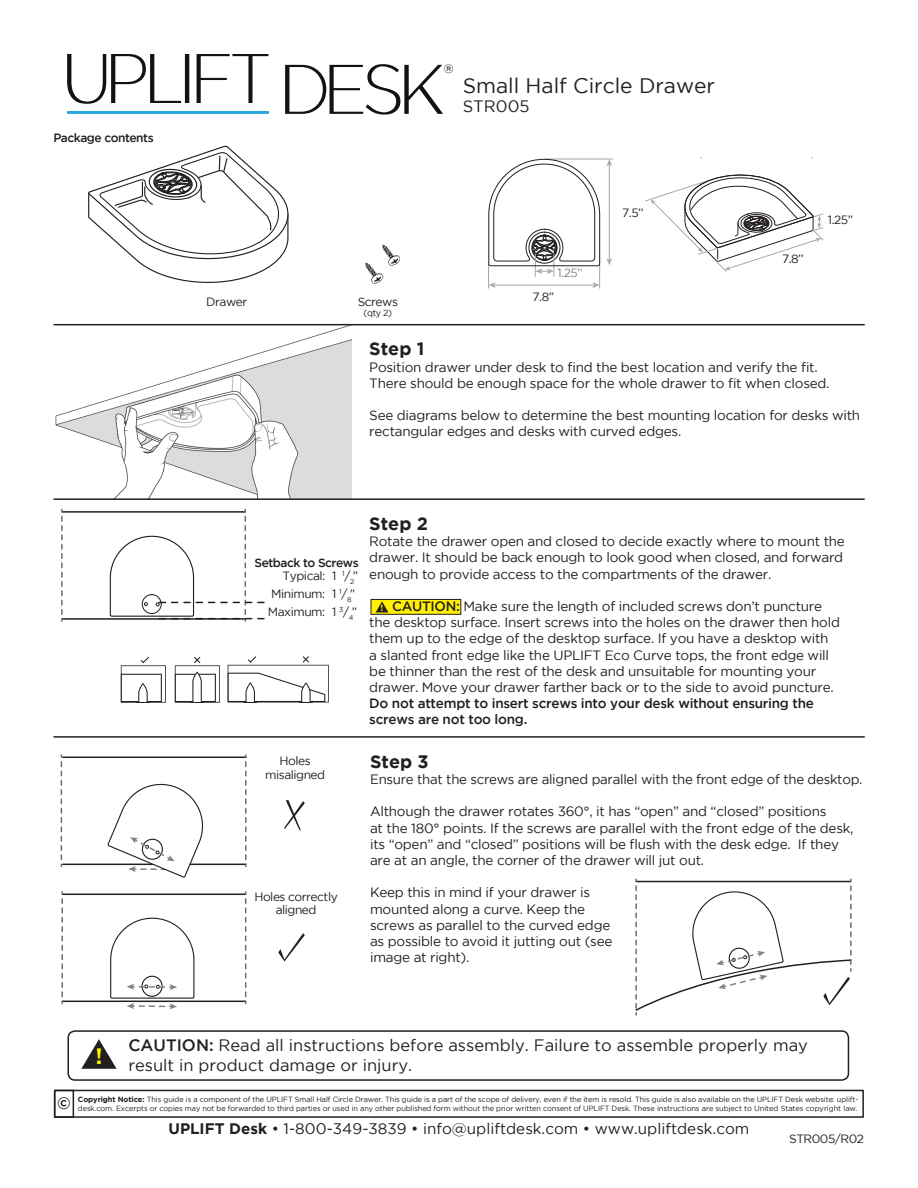
<style>
.page{position:relative;width:918px;height:1188px;background:#fff}
.page>*{position:absolute;margin:0;border:0;box-sizing:border-box;transform-origin:0 0}
.t1{font:700 22.2px "Gotham";color:#fff101}
.t2{font:21px "Gotham";color:#231f20}
.t3{font:700 18px "Gotham";color:#231f20}
.t4{font:16.5px/19.5px "Gotham";color:#231f20}
.t5{font:15.3px "Gotham";color:#231f20}
.t6{font:13.5px/16.2px "Gotham";letter-spacing:-.02em;color:#231f20}
.t7{font:500 13.5px/16.2px "Gotham";letter-spacing:-.02em;color:#231f20}
.t8{font:12px/13.5px "Gotham";letter-spacing:-.04em;color:#231f20;text-align:center}
.t9{font:500 12px "Gotham";letter-spacing:-.04em;color:#231f20}
.t10{font:12px "Gotham";color:#808285}
.t11{font:9px "Gotham";color:#231f20}
.t12{font:700 9px "Gotham";color:#fff101}
.t13{font:7.5px/9px "Gotham";letter-spacing:-.01em;color:#231f20;text-align:right}
.s1{font-weight:500}
.s2{font-weight:700}
</style>
<div class="page">
<div style="left:371px;top:599px;width:90px;height:15px;background:#fff101"></div>
<div style="left:371px;top:599px;width:90px;height:16px;border:1px solid #231f20"></div>
<svg style="left:376px;top:601px;width:12px;height:11px"></svg>
<img style="left:54px;top:325px;width:297px;height:173px">
<svg style="left:278px;top:933px;width:27px;height:28px"></svg>
<svg style="left:284px;top:800px;width:21px;height:31px"></svg>
<hr style="left:54px;top:324px;width:810px;height:1px;background:#231f20">
<hr style="left:54px;top:498px;width:810px;height:2px;background:#231f20">
<hr style="left:54px;top:736px;width:810px;height:2px;background:#231f20">
<svg style="left:488px;top:158px;width:124px;height:130px"></svg>
<svg style="left:88px;top:145px;width:201px;height:138px"></svg>
<svg style="left:645px;top:174px;width:179px;height:98px"></svg>
<div style="left:622px;top:208px;width:30px;height:13px;background:#fff"></div>
<img style="left:382px;top:244px;width:18px;height:22px">
<img style="left:365px;top:260px;width:19px;height:24px">
<svg style="left:175px;top:657px;width:45px;height:46px"></svg>
<svg style="left:121px;top:657px;width:45px;height:46px"></svg>
<svg style="left:227px;top:656px;width:102px;height:47px"></svg>
<svg style="left:67px;top:54px;width:122px;height:50px"></svg>
<svg style="left:197px;top:54px;width:71px;height:49px"></svg>
<svg style="left:285px;top:64px;width:158px;height:51px"></svg>
<hr style="left:67px;top:111px;width:201px;height:3px;background:#2baae1">
<hr style="left:63px;top:864px;width:183px;height:1px;background:#231f20">
<hr style="left:63px;top:757px;width:183px;height:1px;background:#231f20">
<svg style="left:107px;top:783px;width:101px;height:95px"></svg>
<svg style="left:245px;top:755px;width:2px;height:112px"></svg>
<svg style="left:61px;top:755px;width:1px;height:112px"></svg>
<svg style="left:635px;top:879px;width:217px;height:136px"></svg>
<hr style="left:62px;top:1001px;width:183px;height:1px;background:#231f20">
<hr style="left:62px;top:894px;width:184px;height:1px;background:#231f20">
<svg style="left:245px;top:892px;width:1px;height:112px"></svg>
<svg style="left:61px;top:892px;width:2px;height:112px"></svg>
<svg style="left:110px;top:917px;width:85px;height:92px"></svg>
<hr style="left:62px;top:618px;width:183px;height:2px;background:#231f20">
<hr style="left:62px;top:511px;width:183px;height:2px;background:#231f20">
<svg style="left:61px;top:510px;width:2px;height:111px"></svg>
<svg style="left:109px;top:510px;width:155px;height:111px"></svg>
<div style="left:54px;top:1090px;width:810px;height:28px;border:2px solid #231f20"></div>
<div style="left:54px;top:1090px;width:20px;height:28px;border:2px solid #231f20"></div>
<svg style="left:81px;top:1039px;width:36px;height:30px"></svg>
<div style="left:68px;top:1030px;width:781px;height:51px;border:2px solid #231f20;border-radius:7px"></div>
<p class="t9" style="left:53px;top:131px;width:102px">Package contents</p>
<p class="t8" style="left:444px;top:62px;width:11px">®</p>
<h2 class="t2" style="left:463px;top:74px;width:254px">Small Half Circle Drawer</h2>
<p class="t4" style="left:463px;top:97px;width:68px">STR005</p>
<p class="t8" style="left:206px;top:295px;width:43px">Drawer</p>
<p class="t8" style="left:358px;top:295px;width:42px">Screws</p>
<p class="t11" style="left:364px;top:308px;width:30px">(qty 2)</p>
<p class="t10" style="left:557px;top:266px;width:27px">1.25’’</p>
<p class="t8" style="left:533px;top:289px;width:23px">7.8’’</p>
<p class="t8" style="left:622px;top:206px;width:23px">7.5’’</p>
<p class="t8" style="left:782px;top:252px;width:23px">7.8’’</p>
<p class="t8" style="left:828px;top:213px;width:27px">1.25’’</p>
<h3 class="t3" style="left:369px;top:339px;width:57px">Step 1</h3>
<p class="t6" style="left:369px;top:359px;width:462px">Position drawer under desk to find the best location and verify the fit.<br>There should be enough space for the whole drawer to fit when closed.</p>
<p class="t6" style="left:369px;top:407px;width:492px">See diagrams below to determine the best mounting location for desks with rectangular edges and desks with curved edges.</p>
<p class="t9" style="left:255px;top:556px;width:106px">Setback to Screws</p>
<p class="t8" style="left:268px;top:567px;width:92px;line-height:18px;text-align:left;text-indent:15px">Typical: 1 <sup>1</sup>/<sub>2</sub>’’<br>Minimum: 1 <sup>1</sup>/<sub>8</sub>’’<br>Maximum: 1 <sup>3</sup>/<sub>4</sub>’’</p>
<p class="t8" style="left:265px;top:754px;width:61px">Holes misaligned</p>
<p class="t8" style="left:254px;top:890px;width:85px">Holes correctly aligned</p>
<h3 class="t3" style="left:369px;top:513px;width:60px">Step 2</h3>
<p class="t6" style="left:369px;top:533px;width:477px">Rotate the drawer open and closed to decide exactly where to mount the drawer. It should be back enough to look good when closed, and forward enough to provide access to the compartments of the drawer.</p>
<p class="t6" style="left:369px;top:598px;width:472px;text-indent:23px"><span class="s1">CAUTION:</span> Make sure the length of included screws don’t puncture the desktop surface. Insert screws into the holes on the drawer then hold them up to the edge of the desktop surface. If you have a desktop with<br>a slanted front edge like the UPLIFT Eco Curve tops, the front edge will be thinner than the rest of the desk and unsuitable for mounting your drawer. Move your drawer farther back or to the side to avoid puncture.</p>
<p class="t7" style="left:369px;top:695px;width:446px">Do not attempt to insert screws into your desk without ensuring the screws are not too long.</p>
<h3 class="t3" style="left:370px;top:751px;width:60px">Step 3</h3>
<p class="t6" style="left:370px;top:771px;width:494px">Ensure that the screws are aligned parallel with the front edge of the desktop.</p>
<p class="t6" style="left:370px;top:803px;width:485px">Although the drawer rotates 360°, it has “open” and “closed” positions<br>at the 180° points. If the screws are parallel with the front edge of the desk, its “open” and “closed” positions will be flush with the desk edge. If they are at an angle, the corner of the drawer will jut out.</p>
<p class="t6" style="left:370px;top:884px;width:244px">Keep this in mind if your drawer is mounted along a curve. Keep the screws as parallel to the curved edge as possible to avoid it jutting out (see image at right).</p>
<p class="t12" style="left:380px;top:603px;width:4px">!</p>
<h1 class="t1" style="left:96px;top:1043px;width:9px">!</h1>
<p class="t4" style="left:128px;top:1035px;width:681px"><span class="s1">CAUTION:</span> Read all instructions before assembly. Failure to assemble properly may result in product damage or injury.</p>
<p class="t13" style="left:57px;top:1094px;width:803px"><span class="s2">Copyright Notice:</span> This guide is a component of the UPLIFT Small Half Circle Drawer. This guide is a part of the scope of delivery, even if the item is resold. This guide is also available on the UPLIFT Desk website: uplift-<br><sup>©</sup> desk.com. Excerpts or copies may not be forwarded to third parties or used in any other published form without the prior written consent of UPLIFT Desk. These instructions are subject to United States copyright law.</p>
<p class="t8" style="left:789px;top:1132px;width:76px">STR005/R02</p>
<p class="t5" style="left:169px;top:1120px;width:582px"><span class="s2">UPLIFT Desk</span> • 1-800-349-3839 • info@upliftdesk.com • www.upliftdesk.com</p>
</div>
